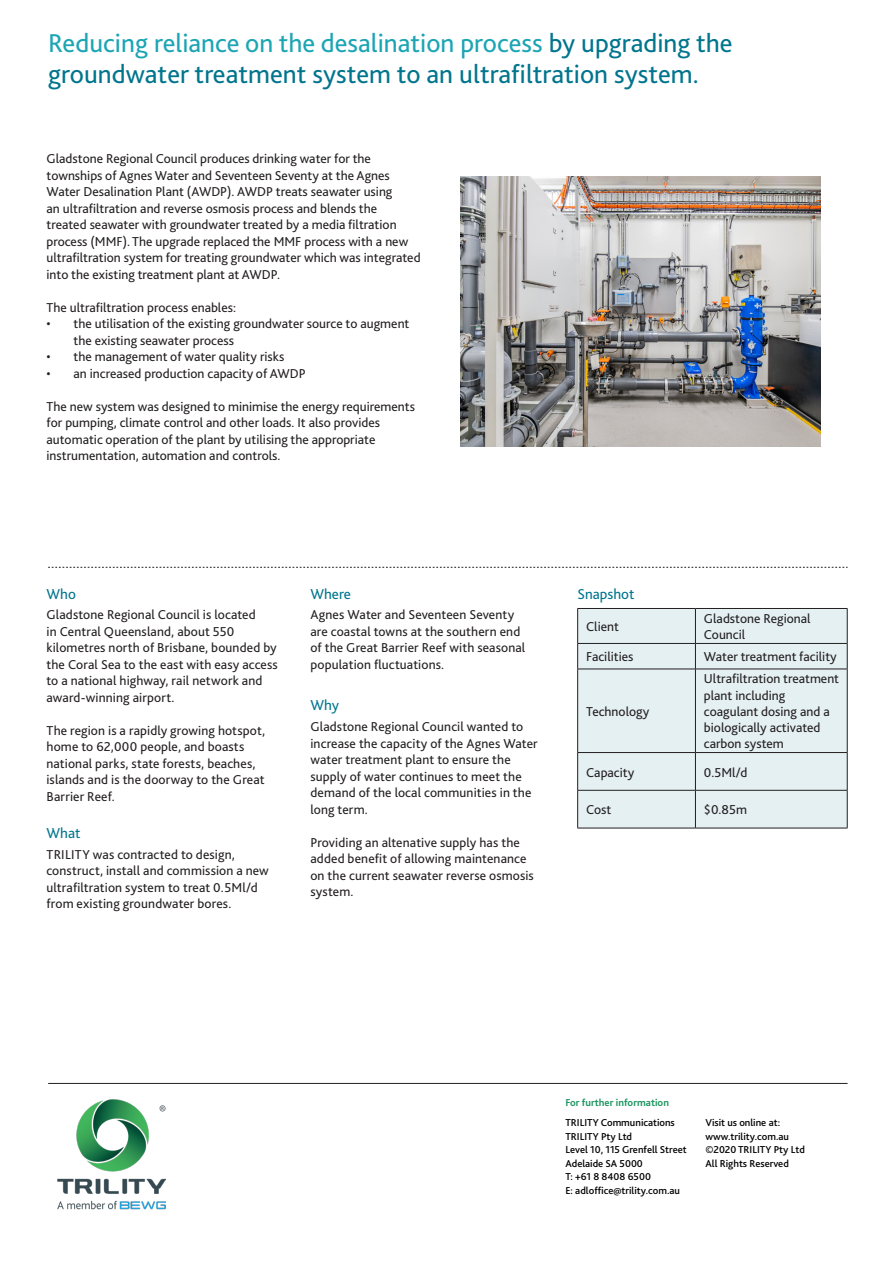
<style>
.page{position:relative;width:893px;height:1263px;background:#fff}
.page>*{position:absolute;margin:0;border:0;box-sizing:border-box;transform-origin:0 0}
.Intro_copy_back_page{font:27px/31.5px "Bliss";color:#00758d}
.Sub_head{font:15px "Bliss";color:#00758d}
.Body_Copy{font:13.5px/16.5px "Bliss";color:#231f20}
.Sub_head-2{font:13.5px/16.5px "Bliss";letter-spacing:.01em;color:#231f20}
.Table_copy{font:13.5px "Bliss";color:#231f20}
.t1{font:500 10.5px "Bliss";color:#000}
.t2{font:700 10.5px "Bliss";color:#1c9460}
.s1{color:#1ca5b4}
</style>
<div class="page">
<hr style="left:48px;top:1083px;width:800px;height:1px;background:#231f20">
<div style="left:578px;top:609px;width:269px;height:219px;background:#e5f0f3"></div>
<hr style="left:577px;top:608px;width:118px;height:1px;background:#231f20">
<hr style="left:695px;top:608px;width:152px;height:1px;background:#231f20">
<hr style="left:695px;top:609px;width:1px;height:34px;background:#231f20">
<hr style="left:695px;top:669px;width:1px;height:83px;background:#231f20">
<hr style="left:695px;top:753px;width:1px;height:37px;background:#231f20">
<hr style="left:695px;top:790px;width:1px;height:38px;background:#231f20">
<hr style="left:577px;top:643px;width:118px;height:1px;background:#231f20">
<hr style="left:695px;top:643px;width:152px;height:1px;background:#231f20">
<svg style="left:695px;top:644px;width:1px;height:25px"></svg>
<hr style="left:577px;top:669px;width:118px;height:1px;background:#231f20">
<hr style="left:577px;top:752px;width:118px;height:1px;background:#231f20">
<hr style="left:577px;top:790px;width:118px;height:1px;background:#231f20">
<hr style="left:577px;top:828px;width:118px;height:1px;background:#231f20">
<hr style="left:695px;top:669px;width:152px;height:1px;background:#231f20">
<hr style="left:695px;top:752px;width:152px;height:1px;background:#231f20">
<hr style="left:695px;top:790px;width:152px;height:1px;background:#231f20">
<hr style="left:695px;top:828px;width:152px;height:1px;background:#231f20">
<hr style="left:577px;top:609px;width:1px;height:34px;background:#231f20">
<hr style="left:847px;top:609px;width:1px;height:34px;background:#231f20">
<svg style="left:577px;top:644px;width:1px;height:25px"></svg>
<svg style="left:847px;top:644px;width:1px;height:25px"></svg>
<hr style="left:577px;top:669px;width:1px;height:83px;background:#231f20">
<hr style="left:847px;top:669px;width:1px;height:83px;background:#231f20">
<hr style="left:577px;top:753px;width:1px;height:37px;background:#231f20">
<hr style="left:847px;top:753px;width:1px;height:37px;background:#231f20">
<hr style="left:577px;top:790px;width:1px;height:38px;background:#231f20">
<hr style="left:847px;top:790px;width:1px;height:38px;background:#231f20">
<img style="left:461px;top:177px;width:360px;height:270px">
<img style="left:57px;top:1099px;width:108px;height:111px">
<svg style="left:48px;top:567px;width:799px;height:1px"></svg>
<p class="Intro_copy_back_page" style="left:48px;top:27px;width:686px"><span class="s1">Reducing reliance on the desalination process</span> by upgrading the groundwater treatment system to an ultrafiltration system.</p>
<p class="Body_Copy" style="left:46px;top:151px;width:376px">Gladstone Regional Council produces drinking water for the townships of Agnes Water and Seventeen Seventy at the Agnes Water Desalination Plant (AWDP). AWDP treats seawater using<br>an ultrafiltration and reverse osmosis process and blends the treated seawater with groundwater treated by a media filtration process (MMF). The upgrade replaced the MMF process with a new ultrafiltration system for treating groundwater which was integrated into the existing treatment plant at AWDP.</p>
<p class="Body_Copy" style="left:46px;top:299px;width:191px">The ultrafiltration process enables:</p>
<p class="Body_Copy" style="left:74px;top:316px;width:337px;text-indent:-27px">• the utilisation of the existing groundwater source to augment the existing seawater process</p>
<p class="Body_Copy" style="left:46px;top:349px;width:239px">• the management of water quality risks</p>
<p class="Body_Copy" style="left:46px;top:365px;width:261px">• an increased production capacity of AWDP</p>
<p class="Body_Copy" style="left:46px;top:398px;width:370px">The new system was designed to minimise the energy requirements for pumping, climate control and other loads. It also provides automatic operation of the plant by utilising the appropriate instrumentation, automation and controls.</p>
<p class="Sub_head" style="left:46px;top:584px;width:31px">Who</p>
<p class="Sub_head-2" style="left:46px;top:607px;width:233px">Gladstone Regional Council is located<br>in Central Queensland, about 550 kilometres north of Brisbane, bounded by the Coral Sea to the east with easy access to a national highway, rail network and award-winning airport.</p>
<p class="Sub_head-2" style="left:46px;top:722px;width:220px">The region is a rapidly growing hotspot, home to 62,000 people, and boasts national parks, state forests, beaches, islands and is the doorway to the Great Barrier Reef.</p>
<p class="Sub_head" style="left:46px;top:824px;width:35px">What</p>
<p class="Sub_head-2" style="left:46px;top:846px;width:224px">TRILITY was contracted to design, construct, install and commission a new ultrafiltration system to treat 0.5Ml/d from existing groundwater bores.</p>
<p class="Sub_head" style="left:310px;top:584px;width:42px">Where</p>
<p class="Sub_head-2" style="left:310px;top:607px;width:216px">Agnes Water and Seventeen Seventy are coastal towns at the southern end of the Great Barrier Reef with seasonal population fluctuations.</p>
<p class="Sub_head" style="left:310px;top:696px;width:30px">Why</p>
<p class="Sub_head-2" style="left:310px;top:718px;width:229px">Gladstone Regional Council wanted to increase the capacity of the Agnes Water water treatment plant to ensure the supply of water continues to meet the demand of the local communities in the long term.</p>
<p class="Sub_head-2" style="left:310px;top:834px;width:225px">Providing an altenative supply has the added benefit of allowing maintenance on the current seawater reverse osmosis system.</p>
<p class="Sub_head" style="left:577px;top:584px;width:58px">Snapshot</p>
<p class="Table_copy" style="left:586px;top:618px;width:34px">Client</p>
<p class="Body_Copy" style="left:704px;top:610px;width:108px">Gladstone Regional<br>Council</p>
<p class="Body_Copy" style="left:586px;top:648px;width:49px">Facilities</p>
<p class="Body_Copy" style="left:704px;top:648px;width:134px">Water treatment facility</p>
<p class="Body_Copy" style="left:586px;top:703px;width:65px">Technology</p>
<p class="Body_Copy" style="left:704px;top:671px;width:137px">Ultrafiltration treatment plant including coagulant dosing and a biologically activated carbon system</p>
<p class="Body_Copy" style="left:586px;top:764px;width:50px">Capacity</p>
<p class="Body_Copy" style="left:704px;top:764px;width:45px">0.5Ml/d</p>
<p class="Body_Copy" style="left:586px;top:801px;width:27px">Cost</p>
<p class="Body_Copy" style="left:704px;top:801px;width:45px">$0.85m</p>
<p class="t2" style="left:565px;top:1096px;width:105px">For further information</p>
<p class="t1" style="left:565px;top:1116px;width:111px">TRILITY Communications</p>
<p class="t1" style="left:565px;top:1130px;width:68px">TRILITY Pty Ltd</p>
<p class="t1" style="left:565px;top:1143px;width:123px">Level 10, 115 Grenfell Street</p>
<p class="t1" style="left:565px;top:1157px;width:79px">Adelaide SA 5000</p>
<p class="t1" style="left:565px;top:1170px;width:87px">T: +61 8 8408 6500</p>
<p class="t1" style="left:565px;top:1184px;width:116px">E: adloffice@trility.com.au</p>
<p class="t1" style="left:705px;top:1116px;width:76px">Visit us online at:</p>
<p class="t1" style="left:705px;top:1130px;width:85px">www.trility.com.au</p>
<p class="t1" style="left:705px;top:1143px;width:101px">©2020 TRILITY Pty Ltd</p>
<p class="t1" style="left:705px;top:1157px;width:85px">All Rights Reserved</p>
</div>
